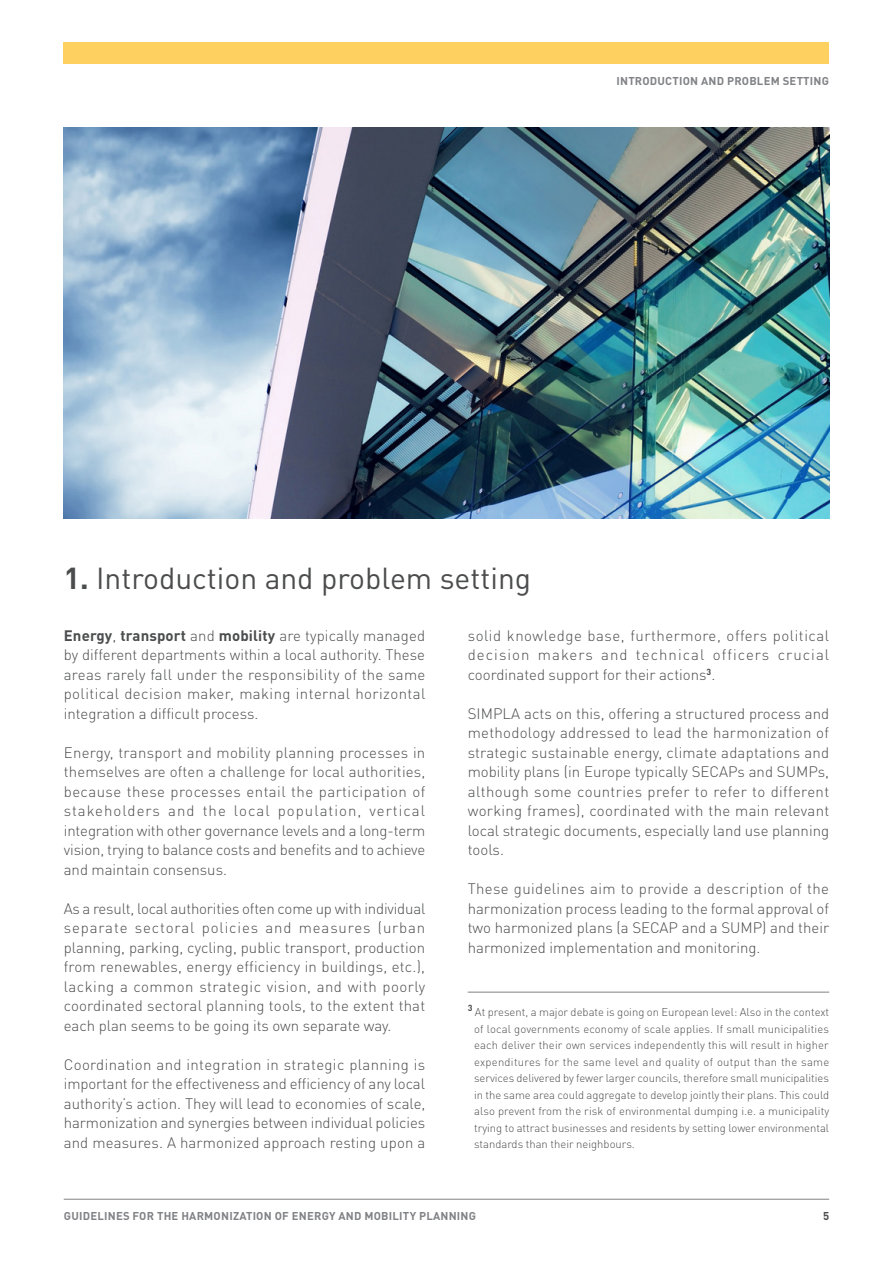
<style>
.page{position:relative;width:893px;height:1263px;background:#fff}
.page>*{position:absolute;margin:0;border:0;box-sizing:border-box;transform-origin:0 0}
.t1{font:30px "DIN Pro";color:#4b4c4d}
.t2{font:300 15px/19.5px "DIN Pro";color:#4b4c4d;text-align:justify}
.t3{font:300 11.25px/16.5px "DIN Pro";color:#4b4c4d;text-align:justify}
.t4{font:700 11.25px "DIN Pro";letter-spacing:.02em;color:#808285}
.t5{font:700 11.25px "DIN Pro";color:#4b4c4d}
.s1{font-weight:700}
</style>
<div class="page">
<hr style="left:64px;top:1199px;width:765px;height:1px;background:#808285">
<div style="left:64px;top:43px;width:765px;height:21px;background:#fed060"></div>
<img style="left:64px;top:128px;width:765px;height:391px">
<hr style="left:468px;top:992px;width:361px;height:1px;background:#808285">
<p class="t4" style="left:616px;top:72px;width:214px">INTRODUCTION AND PROBLEM SETTING</p>
<p class="t1" style="left:64px;top:554px;width:469px"><span class="s1">1.</span> Introduction and problem setting</p>
<p class="t2" style="left:64px;top:624px;width:363px"><span class="s1">Energy</span>, <span class="s1">transport</span> and <span class="s1">mobility</span> are typically managed by different departments within a local authority. These areas rarely fall under the responsibility of the same political decision maker, making internal horizontal integration a difficult process.</p>
<p class="t2" style="left:64px;top:741px;width:363px">Energy, transport and mobility planning processes in themselves are often a challenge for local authorities, because these processes entail the participation of stakeholders and the local population, vertical integration with other governance levels and a long-term vision, trying to balance costs and benefits and to achieve and maintain consensus.</p>
<p class="t2" style="left:64px;top:897px;width:363px">As a result, local authorities often come up with individual separate sectoral policies and measures (urban planning, parking, cycling, public transport, production from renewables, energy efficiency in buildings, etc.), lacking a common strategic vision, and with poorly coordinated sectoral planning tools, to the extent that each plan seems to be going its own separate way.</p>
<p class="t2" style="left:64px;top:1053px;width:363px">Coordination and integration in strategic planning is important for the effectiveness and efficiency of any local authority’s action. They will lead to economies of scale, harmonization and synergies between individual policies and measures. A harmonized approach resting upon a</p>
<p class="t2" style="left:468px;top:624px;width:363px">solid knowledge base, furthermore, offers political decision makers and technical officers crucial coordinated support for their actions<sup>3</sup>.</p>
<p class="t2" style="left:468px;top:702px;width:363px">SIMPLA acts on this, offering a structured process and methodology addressed to lead the harmonization of strategic sustainable energy, climate adaptations and mobility plans (in Europe typically SECAPs and SUMPs, although some countries prefer to refer to different working frames), coordinated with the main relevant local strategic documents, especially land use planning tools.</p>
<p class="t2" style="left:468px;top:878px;width:363px">These guidelines aim to provide a description of the harmonization process leading to the formal approval of two harmonized plans (a SECAP and a SUMP) and their harmonized implementation and monitoring.</p>
<p class="t3" style="left:474px;top:1003px;width:357px;text-indent:-6px"><sup>3</sup> At present, a major debate is going on European level: Also in the context of local governments economy of scale applies. If small municipalities each deliver their own services independently this will result in higher expenditures for the same level and quality of output than the same services delivered by fewer larger councils, therefore small municipalities in the same area could aggregate to develop jointly their plans. This could also prevent from the risk of environmental dumping i.e. a municipality trying to attract businesses and residents by setting lower environmental standards than their neighbours.</p>
<p class="t4" style="left:64px;top:1207px;width:414px">GUIDELINES FOR THE HARMONIZATION OF ENERGY AND MOBILITY PLANNING</p>
<p class="t5" style="left:823px;top:1207px;width:8px">5</p>
</div>
